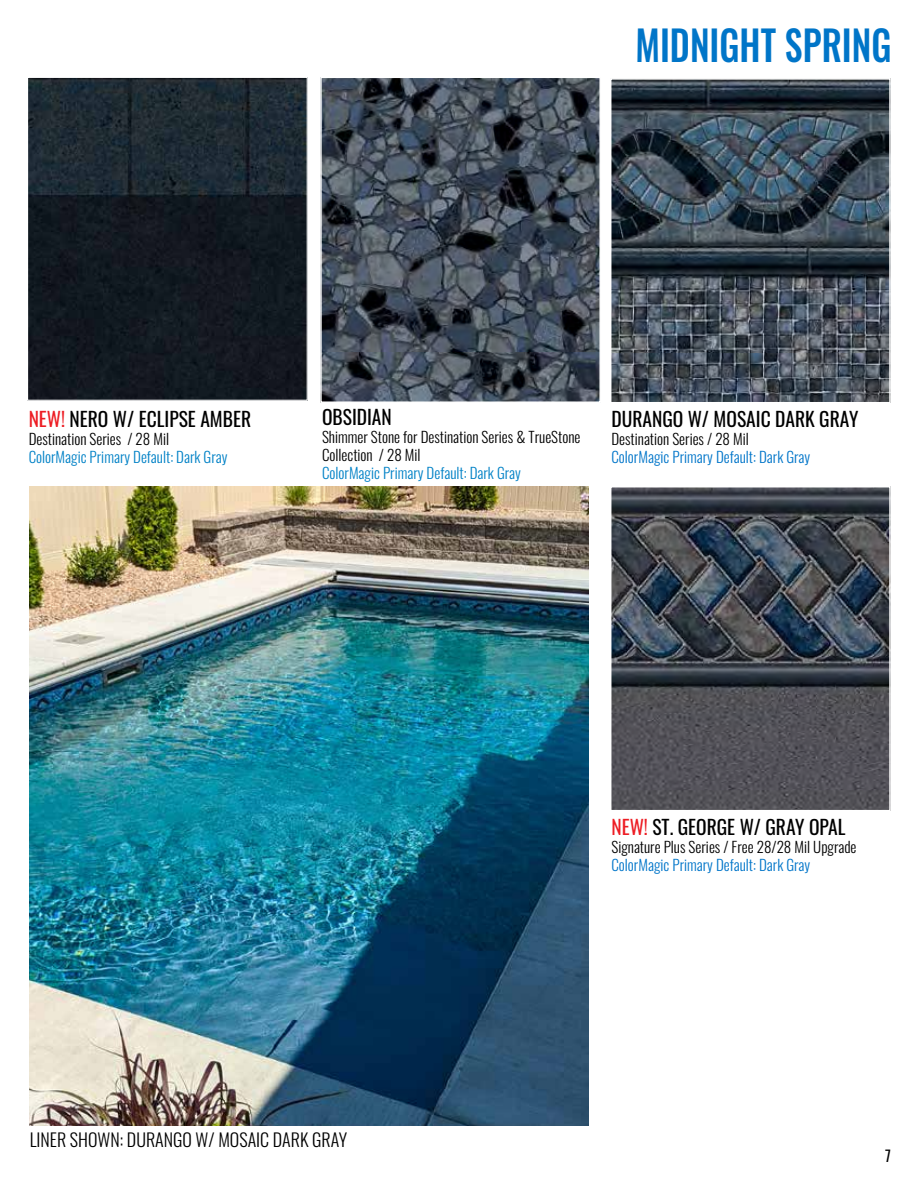
<style>
.page{position:relative;width:918px;height:1188px;background:#fff}
.page>*{position:absolute;margin:0;border:0;box-sizing:border-box;transform-origin:0 0}
.t1{font:500 41.4px "Oswald";color:#0075c8;scale:.87 1}
.t2{font:19.5px "Oswald";color:#000}
.t3{font:300 18px "Oswald";color:#000}
.t4{font:300 15px/18px "Oswald";color:#000}
.t5{font:300 15px "Oswald";color:#0075c9}
.t6{font:300 15px "Oswald";color:#0081c6}
.t7{font:15px "Oswald";color:#000}
.s1{color:#ed1d24}
</style>
<div class="page">
<img style="left:30px;top:486px;width:559px;height:640px">
<img style="left:29px;top:79px;width:277px;height:320px">
<div style="left:27px;top:77px;width:281px;height:324px;border:1px solid #fff"></div>
<img style="left:613px;top:81px;width:275px;height:319px">
<div style="left:610px;top:78px;width:281px;height:325px;border:2px solid #fff"></div>
<img style="left:323px;top:80px;width:275px;height:320px">
<div style="left:320px;top:77px;width:281px;height:326px;border:2px solid #fff"></div>
<img style="left:613px;top:489px;width:275px;height:319px">
<div style="left:610px;top:486px;width:281px;height:325px;border:2px solid #fff"></div>
<h1 class="t1" style="left:635px;top:23px;width:296px">MIDNIGHT SPRING</h1>
<h2 class="t2" style="left:29px;top:402px;width:224px"><span class="s1">NEW!</span> NERO W/ ECLIPSE AMBER</h2>
<p class="t4" style="left:29px;top:429px;width:142px">Destination Series / 28 Mil</p>
<p class="t6" style="left:29px;top:444px;width:200px">ColorMagic Primary Default: Dark Gray</p>
<h2 class="t2" style="left:322px;top:400px;width:71px">OBSIDIAN</h2>
<p class="t4" style="left:322px;top:426px;width:260px">Shimmer Stone for Destination Series &amp; TrueStone<br>Collection / 28 Mil</p>
<p class="t6" style="left:322px;top:460px;width:200px">ColorMagic Primary Default: Dark Gray</p>
<h2 class="t2" style="left:611px;top:402px;width:248px">DURANGO W/ MOSAIC DARK GRAY</h2>
<p class="t4" style="left:611px;top:429px;width:139px">Destination Series / 28 Mil</p>
<p class="t5" style="left:611px;top:444px;width:200px">ColorMagic Primary Default: Dark Gray</p>
<p class="t3" style="left:30px;top:1124px;width:319px">LINER SHOWN: DURANGO W/ MOSAIC DARK GRAY</p>
<h2 class="t2" style="left:611px;top:810px;width:236px"><span class="s1">NEW!</span> ST. GEORGE W/ GRAY OPAL</h2>
<p class="t4" style="left:611px;top:836px;width:247px">Signature Plus Series / Free 28/28 Mil Upgrade</p>
<p class="t5" style="left:611px;top:852px;width:200px">ColorMagic Primary Default: Dark Gray</p>
<p class="t7" style="left:885px;top:1143px;width:7px">7</p>
</div>
